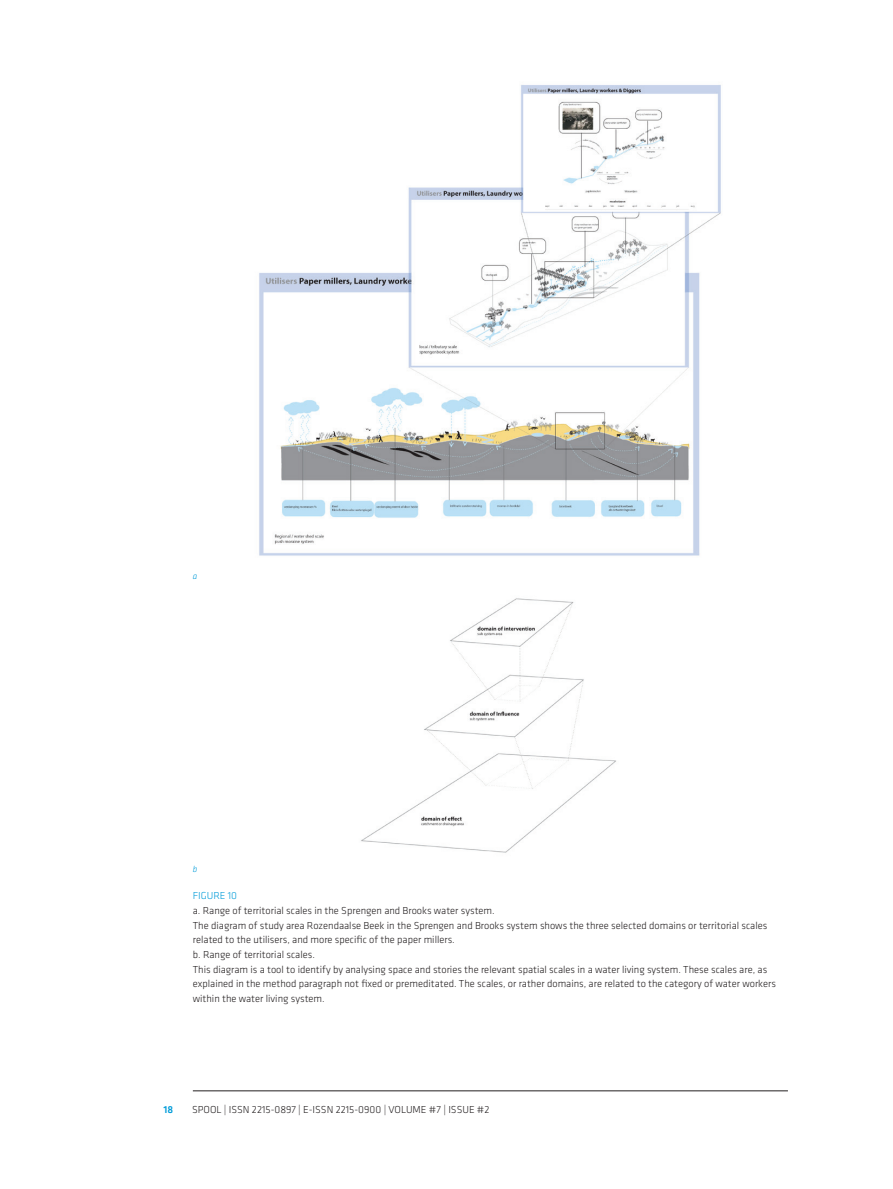
<style>
.page{position:relative;width:893px;height:1189px;background:#fff}
.page>*{position:absolute;margin:0;border:0;box-sizing:border-box;transform-origin:0 0}
.t1{font:300 10.5px/14.7px "Klavika";color:#231f20}
.t2{font:300 10.5px "Klavika";color:#009cd9}
.t3{font:500 10.5px "Klavika";color:#009cd9}
.t4{font:italic 300 9px "Klavika";color:#009cd9}
</style>
<div class="page">
<hr style="left:193px;top:1090px;width:594px;height:1px;background:#231f20">
<img style="left:259px;top:85px;width:462px;height:471px">
<img style="left:361px;top:598px;width:255px;height:255px">
<p class="t4" style="left:193px;top:571px;width:6px">a</p>
<p class="t4" style="left:193px;top:864px;width:6px">b</p>
<p class="t2" style="left:193px;top:890px;width:12px">Figure</p>
<p class="t2" style="left:228px;top:890px;width:11px">10</p>
<p class="t1" style="left:193px;top:903px;width:584px">a. Range of territorial scales in the Sprengen and Brooks water system.<br>The diagram of study area Rozendaalse Beek in the Sprengen and Brooks system shows the three selected domains or territorial scales related to the utilisers, and more specific of the paper millers.<br>b. Range of territorial scales.<br>This diagram is a tool to identify by analysing space and stories the relevant spatial scales in a water living system. These scales are, as explained in the method paragraph not fixed or premeditated. The scales, or rather domains, are related to the category of water workers within the water living system.</p>
<p class="t3" style="left:163px;top:1103px;width:11px">18</p>
<p class="t1" style="left:192px;top:1102px;width:299px">SPOOL | ISSN 2215-0897 | E-ISSN 2215-0900 | VOLUME #7 | ISSUE #2</p>
</div>
